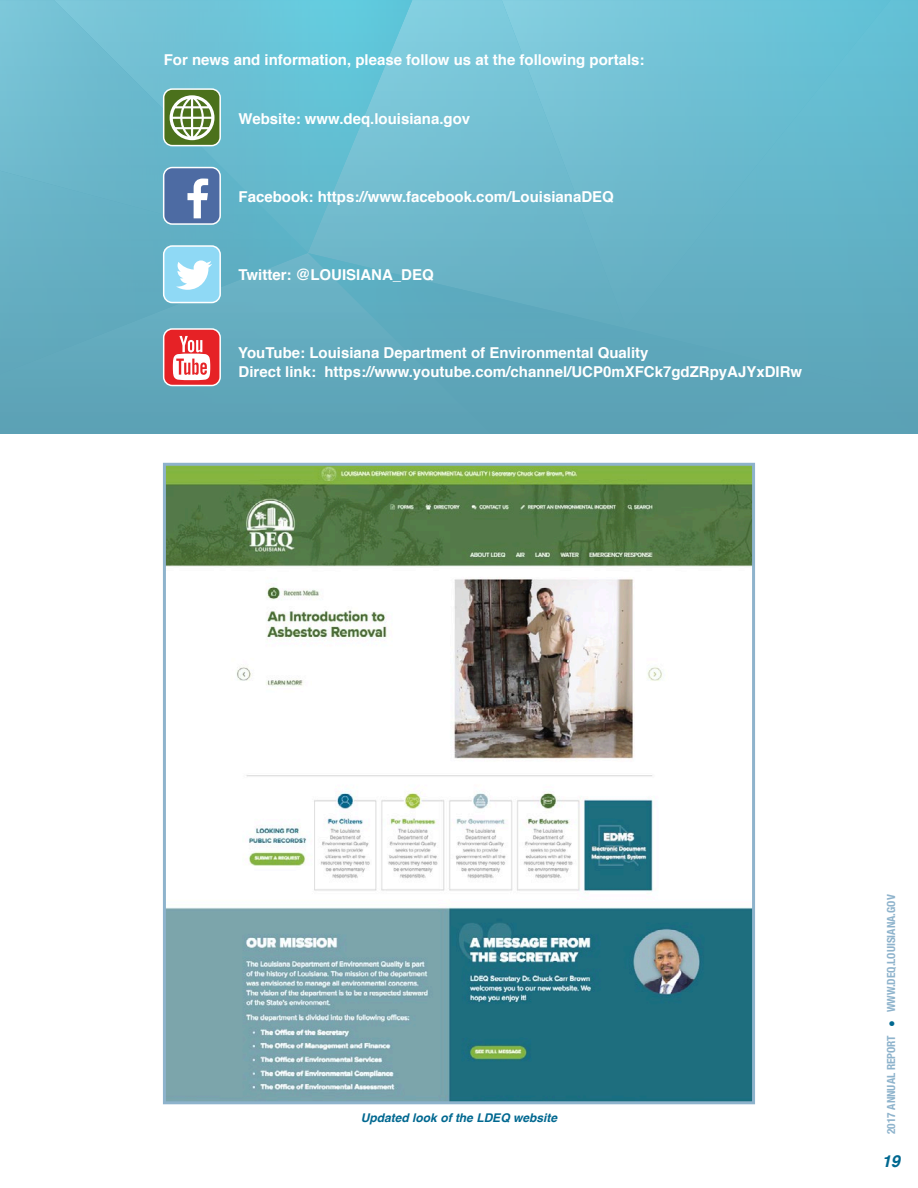
<style>
.page{position:relative;width:918px;height:1188px;background:#fff}
.page>*{position:absolute;margin:0;border:0;box-sizing:border-box;transform-origin:0 0}
.t1{font:italic 700 16.5px "Helvetica";color:#006890}
.t2{font:700 15px "Helvetica";color:#fff}
.t3{font:italic 700 12px "Helvetica";color:#006890}
.t4{font:700 condensed 11.25px "Helvetica Neue LT Std";color:#8eb3cc}
.s1{font-family:"Helvetica";font-weight:400;font-stretch:normal;color:#006890}
</style>
<div class="page">
<svg style="left:308px;top:1px;width:104px;height:40px;background:#63c9dc"></svg>
<svg style="left:502px;top:1px;width:389px;height:40px;background:#72c6d9"></svg>
<svg style="left:0;top:1px;width:308px;height:40px;background:#72c4d7"></svg>
<hr style="left:0;top:0;width:918px;height:1px;background:#525252">
<img style="left:167px;top:467px;width:584px;height:633px">
<div style="left:163px;top:463px;width:592px;height:641px;border:3px solid #8eb3cc"></div>
<svg style="left:0;top:41px;width:918px;height:392px;background:#68b2c5"></svg>
<p class="t2" style="left:164px;top:48px;width:482px">For news and information, please follow us at the following portals:</p>
<p class="t2" style="left:239px;top:106px;width:233px">Website: www.deq.louisiana.gov</p>
<p class="t2" style="left:239px;top:184px;width:377px">Facebook: https://www.facebook.com/LouisianaDEQ</p>
<p class="t2" style="left:239px;top:262px;width:197px">Twitter: @LOUISIANA_DEQ</p>
<p class="t2" style="left:238px;top:340px;width:412px">YouTube: Louisiana Department of Environmental Quality</p>
<p class="t2" style="left:239px;top:360px;width:565px">Direct link: https://www.youtube.com/channel/UCP0mXFCk7gdZRpyAJYxDIRw</p>
<p class="t3" style="left:361px;top:1108px;width:198px">Updated look of the LDEQ website</p>
<p class="t4" style="left:884px;top:1134px;width:241px;rotate:-90deg">2017 ANNUAL REPORT <span class="s1">●</span> WWW.DEQ.LOUISIANA.GOV</p>
<p class="t1" style="left:882px;top:1148px;width:20px">19</p>
</div>
